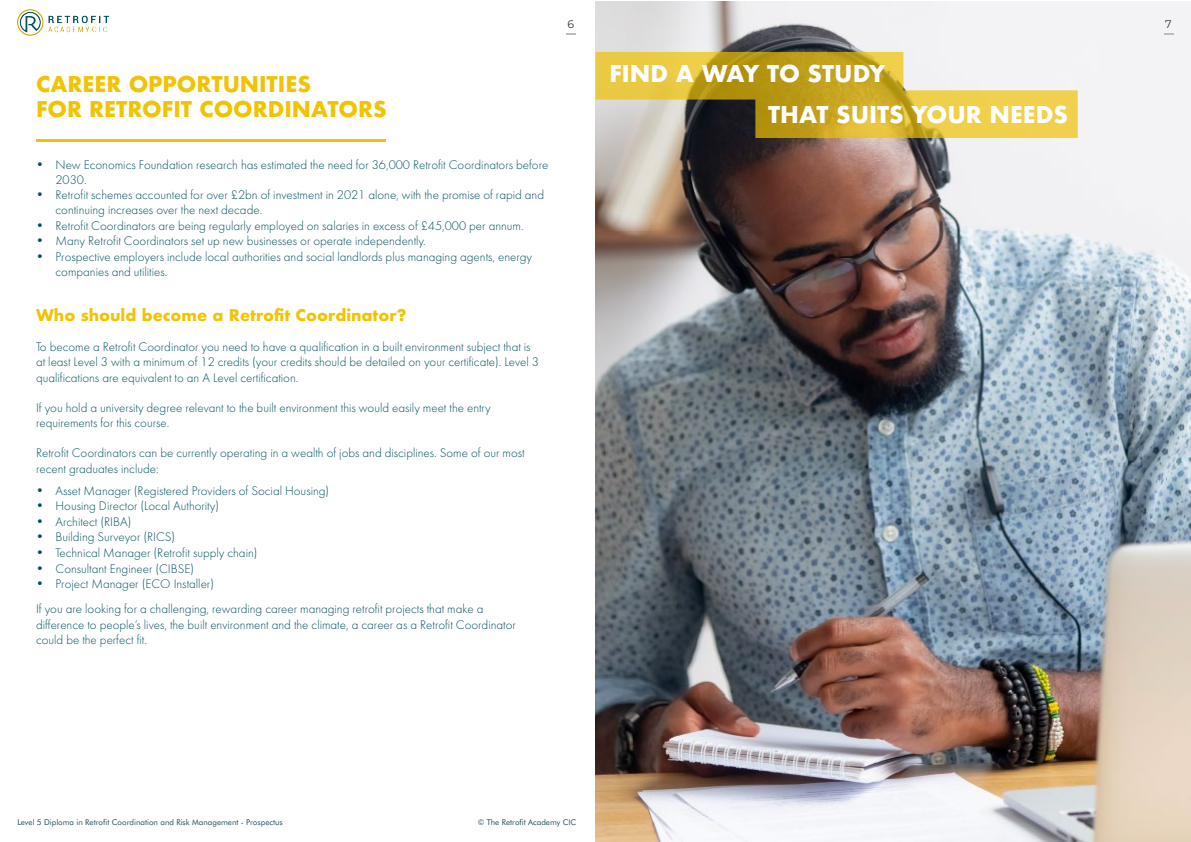
<style>
.page{position:relative;width:1191px;height:842px;background:#fff}
.page>*{position:absolute;margin:0;border:0;box-sizing:border-box;transform-origin:0 0}
.t1{font:700 22.6px/40.7px "Futura";color:#fff}
.t2{font:700 21.1px/25.3px "Futura";color:#f1c302}
.t3{font:700 15.7px "Futura";color:#f1c302}
.t4{font:300 13px/15.6px "Futura PT";color:#03515d}
.t5{font:11px "Montserrat";color:#323032}
.t6{font:8px "Futura BT";color:#23505d}
.s1{font-family:"Futura BT";font-weight:400}
</style>
<div class="page">
<img style="left:595px;top:2px;width:596px;height:840px">
<svg style="left:566px;top:33px;width:10px;height:2px"></svg>
<img style="left:17px;top:10px;width:92px;height:26px">
<svg style="left:1164px;top:33px;width:9px;height:2px"></svg>
<svg style="left:595px;top:52px;width:482px;height:86px"></svg>
<hr style="left:36px;top:140px;width:350px;height:2px;background:#f0c203">
<h2 class="t2" style="left:36px;top:71px;width:352px">CAREER OPPORTUNITIES<br>FOR RETROFIT COORDINATORS</h2>
<p class="t4" style="left:56px;top:157px;width:494px;line-height:15px;text-indent:-20px"><span class="s1">•</span> New Economics Foundation research has estimated the need for 36,000 Retrofit Coordinators before<br>2030.</p>
<p class="t4" style="left:56px;top:187px;width:490px;line-height:15px;text-indent:-20px"><span class="s1">•</span> Retrofit schemes accounted for over £2bn of investment in 2021 alone, with the promise of rapid and continuing increases over the next decade.</p>
<p class="t4" style="left:36px;top:217px;width:489px"><span class="s1">•</span> Retrofit Coordinators are being regularly employed on salaries in excess of £45,000 per annum.</p>
<p class="t4" style="left:36px;top:233px;width:391px"><span class="s1">•</span> Many Retrofit Coordinators set up new businesses or operate independently.</p>
<p class="t4" style="left:56px;top:249px;width:478px;line-height:15px;text-indent:-20px"><span class="s1">•</span> Prospective employers include local authorities and social landlords plus managing agents, energy companies and utilities.</p>
<p class="t3" style="left:36px;top:304px;width:372px">Who should become a Retrofit Coordinator?</p>
<p class="t4" style="left:36px;top:338px;width:504px">To become a Retrofit Coordinator you need to have a qualification in a built environment subject that is at least Level 3 with a minimum of 12 credits (your credits should be detailed on your certificate). Level 3 qualifications are equivalent to an A Level certification.</p>
<p class="t4" style="left:36px;top:399px;width:456px">If you hold a university degree relevant to the built environment this would easily meet the entry requirements for this course.</p>
<p class="t4" style="left:36px;top:445px;width:490px">Retrofit Coordinators can be currently operating in a wealth of jobs and disciplines. Some of our most recent graduates include:</p>
<p class="t4" style="left:36px;top:482px;width:295px"><span class="s1">•</span> Asset Manager (Registered Providers of Social Housing)</p>
<p class="t4" style="left:36px;top:498px;width:184px"><span class="s1">•</span> Housing Director (Local Authority)</p>
<p class="t4" style="left:36px;top:513px;width:97px"><span class="s1">•</span> Architect (RIBA)</p>
<p class="t4" style="left:36px;top:529px;width:141px"><span class="s1">•</span> Building Surveyor (RICS)</p>
<p class="t4" style="left:36px;top:545px;width:223px"><span class="s1">•</span> Technical Manager (Retrofit supply chain)</p>
<p class="t4" style="left:36px;top:560px;width:160px"><span class="s1">•</span> Consultant Engineer (CIBSE)</p>
<p class="t4" style="left:36px;top:571px;width:449px;line-height:24.9px"><span class="s1">•</span> Project Manager (ECO Installer)<br>If you are looking for a challenging, rewarding career managing retrofit projects that make a</p>
<p class="t4" style="left:36px;top:616px;width:481px">difference to people’s lives, the built environment and the climate, a career as a Retrofit Coordinator could be the perfect fit.</p>
<p class="t5" style="left:567px;top:16px;width:8px">6</p>
<h1 class="t1" style="left:768px;top:53px;width:301px;text-indent:-159px">FIND A WAY TO STUDY<br>THAT SUITS YOUR NEEDS</h1>
<p class="t6" style="left:17px;top:817px;width:267px">Level 5 Diploma in Retrofit Coordination and Risk Management - Prospectus</p>
<p class="t6" style="left:478px;top:817px;width:100px">© The Retrofit Academy CIC</p>
<p class="t5" style="left:1165px;top:16px;width:8px">7</p>
</div>
